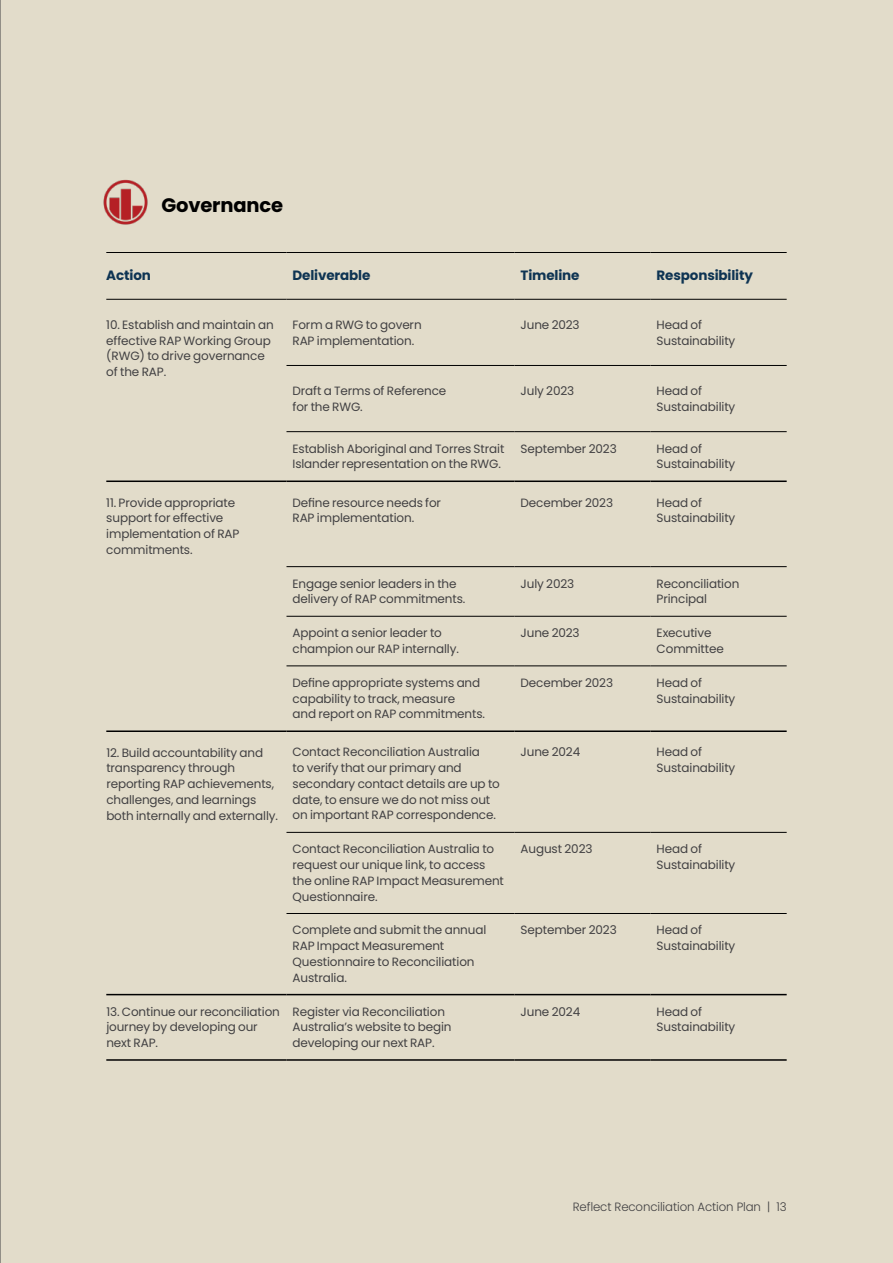
<style>
.page{position:relative;width:893px;height:1263px;background:#e2dcca}
.page>*{position:absolute;margin:0;border:0;box-sizing:border-box;transform-origin:0 0}
.t1{font:700 19.5px "Poppins";letter-spacing:-.01em;color:#000}
.t2{font:700 13.5px "Poppins";letter-spacing:-.01em;color:#0e3453}
.t3{font:12px/15.8px "Poppins";letter-spacing:-.01em;color:#414042}
.t4{font:300 12px "Poppins";letter-spacing:-.01em;color:#414042}
</style>
<div class="page">
<hr style="left:106px;top:252px;width:180px;height:1px;background:#000">
<hr style="left:286px;top:252px;width:228px;height:1px;background:#000">
<hr style="left:514px;top:252px;width:137px;height:1px;background:#000">
<hr style="left:651px;top:252px;width:136px;height:1px;background:#000">
<hr style="left:106px;top:299px;width:180px;height:1px;background:#000">
<hr style="left:286px;top:299px;width:228px;height:1px;background:#000">
<hr style="left:514px;top:299px;width:137px;height:1px;background:#000">
<hr style="left:651px;top:299px;width:136px;height:1px;background:#000">
<hr style="left:286px;top:365px;width:228px;height:1px;background:#000">
<hr style="left:514px;top:365px;width:137px;height:1px;background:#000">
<hr style="left:651px;top:365px;width:136px;height:1px;background:#000">
<hr style="left:286px;top:431px;width:228px;height:1px;background:#000">
<hr style="left:514px;top:431px;width:137px;height:1px;background:#000">
<hr style="left:651px;top:431px;width:136px;height:1px;background:#000">
<hr style="left:286px;top:566px;width:228px;height:1px;background:#000">
<hr style="left:514px;top:566px;width:137px;height:1px;background:#000">
<hr style="left:651px;top:566px;width:136px;height:1px;background:#000">
<hr style="left:286px;top:832px;width:228px;height:1px;background:#000">
<hr style="left:514px;top:832px;width:137px;height:1px;background:#000">
<hr style="left:651px;top:832px;width:136px;height:1px;background:#000">
<hr style="left:286px;top:913px;width:228px;height:1px;background:#000">
<hr style="left:514px;top:913px;width:137px;height:1px;background:#000">
<hr style="left:651px;top:913px;width:136px;height:1px;background:#000">
<hr style="left:106px;top:994px;width:180px;height:1px;background:#000">
<hr style="left:286px;top:994px;width:228px;height:1px;background:#000">
<hr style="left:514px;top:994px;width:137px;height:1px;background:#000">
<hr style="left:651px;top:994px;width:136px;height:1px;background:#000">
<hr style="left:106px;top:1059px;width:180px;height:2px;background:#000">
<hr style="left:286px;top:1059px;width:228px;height:2px;background:#000">
<hr style="left:514px;top:1059px;width:137px;height:2px;background:#000">
<hr style="left:651px;top:1059px;width:136px;height:2px;background:#000">
<hr style="left:106px;top:730px;width:180px;height:2px;background:#000">
<hr style="left:286px;top:730px;width:228px;height:2px;background:#000">
<hr style="left:514px;top:730px;width:137px;height:2px;background:#000">
<hr style="left:651px;top:730px;width:136px;height:2px;background:#000">
<hr style="left:106px;top:480px;width:180px;height:2px;background:#000">
<hr style="left:286px;top:480px;width:228px;height:2px;background:#000">
<hr style="left:514px;top:480px;width:137px;height:2px;background:#000">
<hr style="left:651px;top:480px;width:136px;height:2px;background:#000">
<hr style="left:286px;top:616px;width:228px;height:1px;background:#000">
<hr style="left:514px;top:616px;width:137px;height:1px;background:#000">
<hr style="left:651px;top:616px;width:136px;height:1px;background:#000">
<hr style="left:286px;top:666px;width:228px;height:1px;background:#000">
<hr style="left:514px;top:666px;width:137px;height:1px;background:#000">
<hr style="left:651px;top:666px;width:136px;height:1px;background:#000">
<img style="left:103px;top:179px;width:45px;height:46px">
<hr style="left:0;top:0;width:1px;height:1263px;background:#414042">
<h1 class="t1" style="left:162px;top:194px;width:123px">Governance</h1>
<p class="t2" style="left:106px;top:267px;width:46px">Action</p>
<p class="t2" style="left:292px;top:267px;width:79px">Deliverable</p>
<p class="t2" style="left:520px;top:267px;width:61px">Timeline</p>
<p class="t2" style="left:657px;top:267px;width:98px">Responsibility</p>
<p class="t3" style="left:106px;top:317px;width:169px">10. Establish and maintain an effective RAP Working Group (RWG) to drive governance of the RAP.</p>
<p class="t3" style="left:292px;top:317px;width:131px">Form a RWG to govern<br>RAP implementation.</p>
<p class="t3" style="left:520px;top:317px;width:61px">June 2023</p>
<p class="t3" style="left:657px;top:317px;width:80px">Head of<br>Sustainability</p>
<p class="t3" style="left:292px;top:383px;width:155px">Draft a Terms of Reference for the RWG.</p>
<p class="t3" style="left:520px;top:383px;width:55px">July 2023</p>
<p class="t3" style="left:657px;top:383px;width:80px">Head of<br>Sustainability</p>
<p class="t3" style="left:292px;top:441px;width:213px">Establish Aboriginal and Torres Strait<br>Islander representation on the RWG.</p>
<p class="t3" style="left:520px;top:441px;width:98px">September 2023</p>
<p class="t3" style="left:657px;top:441px;width:80px">Head of<br>Sustainability</p>
<p class="t3" style="left:106px;top:495px;width:135px">11. Provide appropriate support for effective implementation of RAP commitments.</p>
<p class="t3" style="left:292px;top:494px;width:150px">Define resource needs for<br>RAP implementation.</p>
<p class="t3" style="left:521px;top:494px;width:94px">December 2023</p>
<p class="t3" style="left:657px;top:494px;width:80px">Head of<br>Sustainability</p>
<p class="t3" style="left:292px;top:576px;width:174px">Engage senior leaders in the delivery of RAP commitments.</p>
<p class="t3" style="left:521px;top:576px;width:55px">July 2023</p>
<p class="t3" style="left:657px;top:576px;width:84px">Reconciliation<br>Principal</p>
<p class="t3" style="left:292px;top:625px;width:168px">Appoint a senior leader to champion our RAP internally.</p>
<p class="t3" style="left:521px;top:625px;width:61px">June 2023</p>
<p class="t3" style="left:657px;top:625px;width:69px">Executive<br>Committee</p>
<p class="t3" style="left:292px;top:675px;width:194px">Define appropriate systems and capability to track, measure<br>and report on RAP commitments.</p>
<p class="t3" style="left:521px;top:675px;width:94px">December 2023</p>
<p class="t3" style="left:657px;top:675px;width:80px">Head of<br>Sustainability</p>
<p class="t3" style="left:106px;top:744px;width:173px">12. Build accountability and transparency through reporting RAP achievements, challenges, and learnings both internally and externally.</p>
<p class="t3" style="left:293px;top:744px;width:209px">Contact Reconciliation Australia<br>to verify that our primary and secondary contact details are up to date, to ensure we do not miss out on important RAP correspondence.</p>
<p class="t3" style="left:521px;top:744px;width:61px">June 2024</p>
<p class="t3" style="left:657px;top:744px;width:80px">Head of<br>Sustainability</p>
<p class="t3" style="left:293px;top:841px;width:213px">Contact Reconciliation Australia to request our unique link, to access the online RAP Impact Measurement<br>Questionnaire.</p>
<p class="t3" style="left:521px;top:841px;width:73px">August 2023</p>
<p class="t3" style="left:657px;top:841px;width:80px">Head of<br>Sustainability</p>
<p class="t3" style="left:293px;top:922px;width:195px">Complete and submit the annual<br>RAP Impact Measurement<br>Questionnaire to Reconciliation<br>Australia.</p>
<p class="t3" style="left:521px;top:922px;width:98px">September 2023</p>
<p class="t3" style="left:657px;top:922px;width:80px">Head of<br>Sustainability</p>
<p class="t3" style="left:106px;top:1003px;width:175px">13. Continue our reconciliation journey by developing our next RAP.</p>
<p class="t3" style="left:293px;top:1003px;width:161px">Register via Reconciliation<br>Australia’s website to begin developing our next RAP.</p>
<p class="t3" style="left:521px;top:1003px;width:61px">June 2024</p>
<p class="t3" style="left:657px;top:1003px;width:80px">Head of<br>Sustainability</p>
<p class="t4" style="left:573px;top:1200px;width:215px">Reflect Reconciliation Action Plan | 13</p>
</div>
